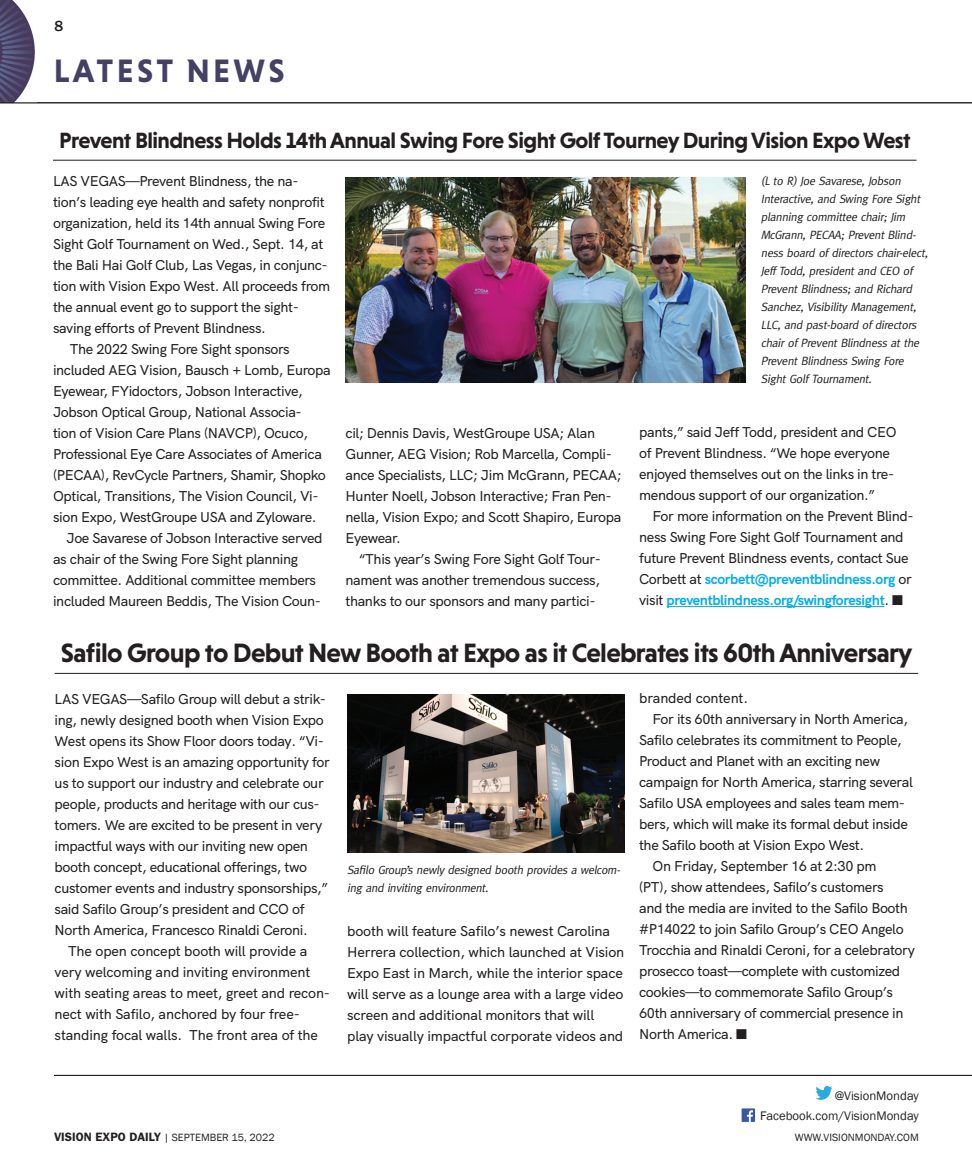
<style>
.page{position:relative;width:972px;height:1175px;background:#fff}
.page>*{position:absolute;margin:0;border:0;box-sizing:border-box;transform-origin:0 0}
.t1{font:700 33px "Niveau Grotesk";letter-spacing:.1em;color:#454164}
.t2{font:700 27px "Niveau Grotesk";letter-spacing:-.025em;color:#231f20}
.t3{font:700 22.5px "Niveau Grotesk";letter-spacing:-.025em;color:#231f20}
.t4{font:500 15px "Franklin Gothic";color:#231f20}
.t5{font:500 14.25px/21px "HK Grotesk";letter-spacing:-.025em;color:#231f20}
.t6{font:12.75px "Franklin Gothic";color:#231f20}
.t7{font:italic 12px/18px "Meta";letter-spacing:-.055em;color:#231f20}
.t8{font:10.8px "Franklin Gothic";color:#231f20}
.s1{font-weight:700;color:#00aeef}
.s2{font-weight:600;font-size:12.15px}
</style>
<div class="page">
<img style="left:0;top:0;width:35px;height:102px">
<hr style="left:54px;top:1075px;width:918px;height:1px;background:#231f20">
<svg style="left:742px;top:1108px;width:13px;height:13px"></svg>
<svg style="left:815px;top:1086px;width:18px;height:13px"></svg>
<hr style="left:0;top:102px;width:972px;height:1px;background:#231f20">
<hr style="left:55px;top:673px;width:863px;height:1px;background:#231f20">
<hr style="left:53px;top:160px;width:864px;height:1px;background:#231f20">
<img style="left:346px;top:177px;width:399px;height:206px">
<img style="left:348px;top:694px;width:276px;height:158px">
<hr style="left:667px;top:606px;width:218px;height:1px;background:#00aeef">
<p class="t4" style="left:54px;top:17px;width:10px">8</p>
<h1 class="t1" style="left:54px;top:59px;width:232px">LATEST NEWS</h1>
<h3 class="t3" style="left:59px;top:133px;width:853px">Prevent Blindness Holds 14th Annual Swing Fore Sight Golf Tourney During Vision Expo West</h3>
<p class="t5" style="left:53px;top:171px;width:247px">LAS VEGAS—Prevent Blindness, the na-</p>
<p class="t5" style="left:53px;top:192px;width:273px">tion’s leading eye health and safety nonprofit</p>
<p class="t5" style="left:53px;top:213px;width:274px">organization, held its 14th annual Swing Fore</p>
<p class="t5" style="left:53px;top:234px;width:272px">Sight Golf Tournament on Wed., Sept. 14, at</p>
<p class="t5" style="left:53px;top:255px;width:276px">the Bali Hai Golf Club, Las Vegas, in conjunc-</p>
<p class="t5" style="left:53px;top:276px;width:279px">tion with Vision Expo West. All proceeds from</p>
<p class="t5" style="left:53px;top:297px;width:247px">the annual event go to support the sight-</p>
<p class="t5" style="left:53px;top:318px;width:215px">saving efforts of Prevent Blindness.</p>
<p class="t5" style="left:70px;top:339px;width:221px">The 2022 Swing Fore Sight sponsors</p>
<p class="t5" style="left:53px;top:360px;width:279px">included AEG Vision, Bausch + Lomb, Europa</p>
<p class="t5" style="left:53px;top:381px;width:251px">Eyewear, FYidoctors, Jobson Interactive,</p>
<p class="t5" style="left:53px;top:402px;width:250px">Jobson Optical Group, National Associa-</p>
<p class="t5" style="left:53px;top:423px;width:257px">tion of Vision Care Plans (NAVCP), Ocuco,</p>
<p class="t5" style="left:53px;top:444px;width:270px">Professional Eye Care Associates of America</p>
<p class="t5" style="left:53px;top:465px;width:274px">(PECAA), RevCycle Partners, Shamir, Shopko</p>
<p class="t5" style="left:53px;top:486px;width:267px">Optical, Transitions, The Vision Council, Vi-</p>
<p class="t5" style="left:53px;top:507px;width:265px">sion Expo, WestGroupe USA and Zyloware.</p>
<p class="t5" style="left:67px;top:528px;width:258px">Joe Savarese of Jobson Interactive served</p>
<p class="t5" style="left:53px;top:549px;width:247px">as chair of the Swing Fore Sight planning</p>
<p class="t5" style="left:53px;top:570px;width:265px">committee. Additional committee members</p>
<p class="t5" style="left:53px;top:591px;width:270px">included Maureen Beddis, The Vision Coun-</p>
<p class="t7" style="left:761px;top:173px;width:170px">(L to R) Joe Savarese, Jobson<br>Interactive, and Swing Fore Sight planning committee chair; Jim<br>McGrann, PECAA; Prevent Blind&shy;ness board of directors chair-elect,<br>Jeff Todd, president and CEO of<br>Prevent Blindness; and Richard<br>Sanchez, Visibility Management,<br>LLC, and past-board of directors chair of Prevent Blindness at the<br>Prevent Blindness Swing Fore<br>Sight Golf Tournament.</p>
<p class="t5" style="left:639px;top:422px;width:259px">pants,” said Jeff Todd, president and CEO of Prevent Blindness. “We hope everyone enjoyed themselves out on the links in tre&shy;mendous support of our organization.”</p>
<p class="t5" style="left:639px;top:506px;width:276px;text-indent:14px">For more information on the Prevent Blind&shy;ness Swing Fore Sight Golf Tournament and future Prevent Blindness events, contact Sue Corbett at <span class="s1">scorbett@preventblindness.org</span> or visit <span class="s1">preventblindness.org/swingforesight</span>. ■</p>
<p class="t5" style="left:346px;top:424px;width:277px">cil; Dennis Davis, WestGroupe USA; Alan Gunner, AEG Vision; Rob Marcella, Compli&shy;ance Specialists, LLC; Jim McGrann, PECAA; Hunter Noell, Jobson Interactive; Fran Pen&shy;nella, Vision Expo; and Scott Shapiro, Europa Eyewear.</p>
<p class="t5" style="left:346px;top:550px;width:257px;text-align:justify;text-indent:14px">“This year’s Swing Fore Sight Golf Tour&shy;nament was another tremendous success, thanks to our sponsors and many partici-</p>
<h2 class="t2" style="left:61px;top:643px;width:853px">Safilo Group to Debut New Booth at Expo as it Celebrates its 60th Anniversary</h2>
<p class="t5" style="left:55px;top:689px;width:273px">LAS VEGAS—Safilo Group will debut a strik-</p>
<p class="t5" style="left:55px;top:710px;width:271px">ing, newly designed booth when Vision Expo</p>
<p class="t5" style="left:55px;top:731px;width:271px">West opens its Show Floor doors today. “Vi-</p>
<p class="t5" style="left:55px;top:752px;width:277px">sion Expo West is an amazing opportunity for</p>
<p class="t5" style="left:55px;top:773px;width:271px">us to support our industry and celebrate our</p>
<p class="t5" style="left:55px;top:794px;width:267px">people, products and heritage with our cus-</p>
<p class="t5" style="left:55px;top:815px;width:269px">tomers. We are excited to be present in very</p>
<p class="t5" style="left:55px;top:836px;width:255px">impactful ways with our inviting new open</p>
<p class="t5" style="left:55px;top:857px;width:254px">booth concept, educational offerings, two</p>
<p class="t5" style="left:55px;top:878px;width:275px">customer events and industry sponsorships,”</p>
<p class="t5" style="left:55px;top:899px;width:252px">said Safilo Group’s president and CCO of</p>
<p class="t5" style="left:55px;top:920px;width:255px">North America, Francesco Rinaldi Ceroni.</p>
<p class="t5" style="left:68px;top:941px;width:241px">The open concept booth will provide a</p>
<p class="t5" style="left:55px;top:962px;width:257px">very welcoming and inviting environment</p>
<p class="t5" style="left:55px;top:983px;width:277px">with seating areas to meet, greet and recon-</p>
<p class="t5" style="left:55px;top:1004px;width:247px">nect with Safilo, anchored by four free-</p>
<p class="t5" style="left:55px;top:1025px;width:265px">standing focal walls. The front area of the</p>
<p class="t5" style="left:639px;top:689px;width:110px">branded content.</p>
<p class="t5" style="left:653px;top:710px;width:257px">For its 60th anniversary in North America,</p>
<p class="t5" style="left:639px;top:731px;width:264px">Safilo celebrates its commitment to People,</p>
<p class="t5" style="left:639px;top:752px;width:242px">Product and Planet with an exciting new</p>
<p class="t5" style="left:639px;top:773px;width:275px">campaign for North America, starring several</p>
<p class="t5" style="left:639px;top:794px;width:267px">Safilo USA employees and sales team mem-</p>
<p class="t5" style="left:639px;top:815px;width:270px">bers, which will make its formal debut inside</p>
<p class="t5" style="left:639px;top:836px;width:227px">the Safilo booth at Vision Expo West.</p>
<p class="t5" style="left:653px;top:857px;width:226px">On Friday, September 16 at 2:30 pm</p>
<p class="t5" style="left:639px;top:878px;width:246px">(PT), show attendees, Safilo’s customers</p>
<p class="t5" style="left:639px;top:899px;width:270px">and the media are invited to the Safilo Booth</p>
<p class="t5" style="left:639px;top:920px;width:266px">#P14022 to join Safilo Group’s CEO Angelo</p>
<p class="t5" style="left:639px;top:941px;width:277px">Trocchia and Rinaldi Ceroni, for a celebratory</p>
<p class="t5" style="left:639px;top:962px;width:263px">prosecco toast—complete with customized</p>
<p class="t5" style="left:639px;top:983px;width:255px">cookies—to commemorate Safilo Group’s</p>
<p class="t5" style="left:639px;top:1004px;width:266px">60th anniversary of commercial presence in</p>
<p class="t5" style="left:639px;top:1025px;width:109px">North America. ■</p>
<p class="t7" style="left:347px;top:861px;width:276px">Safilo Group’s newly designed booth provides a welcom&shy;ing and inviting environment.</p>
<p class="t5" style="left:347px;top:921px;width:279px">booth will feature Safilo’s newest Carolina Herrera collection, which launched at Vision Expo East in March, while the interior space will serve as a lounge area with a large video screen and additional monitors that will play visually impactful corporate videos and</p>
<p class="t6" style="left:835px;top:1087px;width:86px">@VisionMonday</p>
<p class="t6" style="left:760px;top:1108px;width:160px">Facebook.com/VisionMonday</p>
<p class="t8" style="left:54px;top:1130px;width:222px"><span class="s2">VISION EXPO DAILY</span> | SEPTEMBER 15, 2022</p>
<p class="t8" style="left:795px;top:1130px;width:125px">WWW.VISIONMONDAY.COM</p>
</div>
